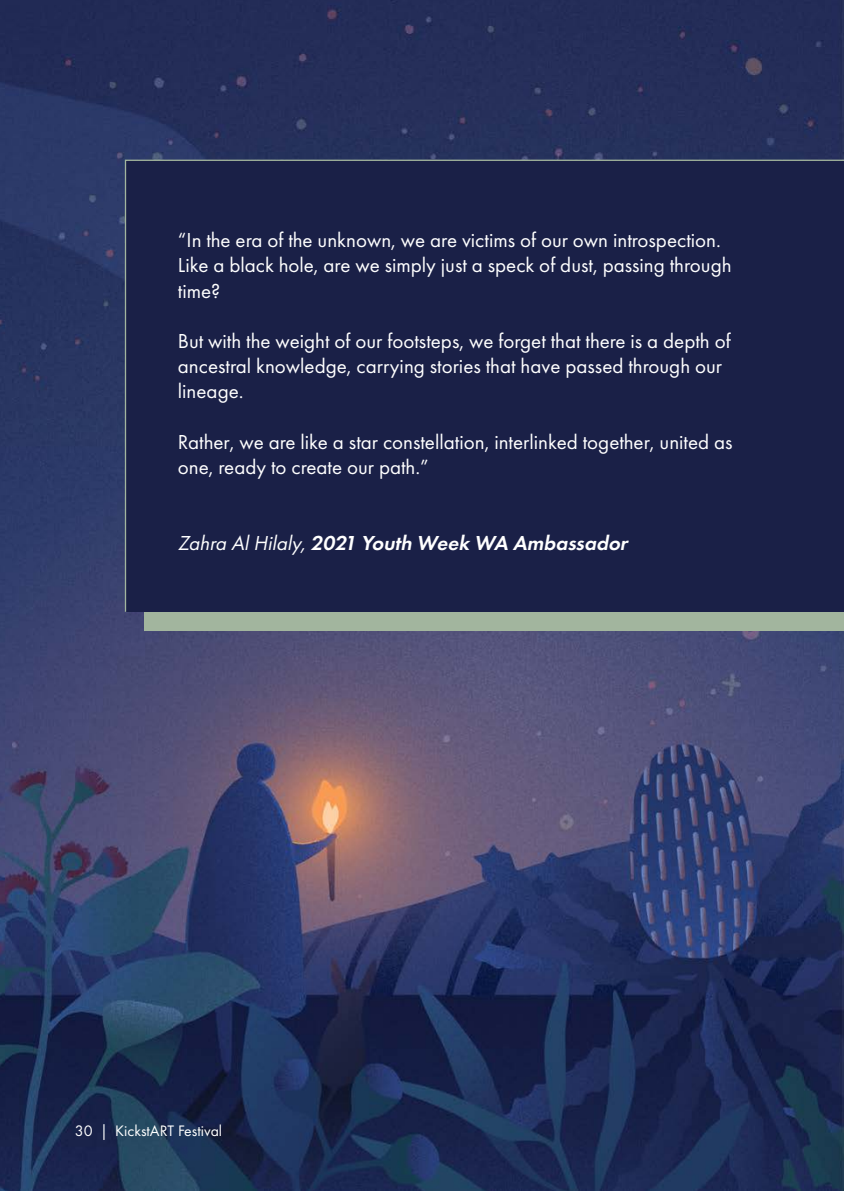
<style>
.page{position:relative;width:844px;height:1191px;background:#fff}
.page>*{position:absolute;margin:0;border:0;box-sizing:border-box;transform-origin:0 0}
.t1{font:21px/25.2px "Futura PT";color:#fff}
.t2{font:italic 600 21px "Futura PT";color:#fff}
.t3{font:15.75px "Futura PT";color:#fff}
.s1{font-weight:400}
</style>
<div class="page">
<img style="left:0;top:0;width:843px;height:1191px">
<div style="left:144px;top:612px;width:699px;height:19px;background:#a2b59e"></div>
<div style="left:125px;top:160px;width:718px;height:452px;background:#1a2047"></div>
<p class="t1" style="left:178px;top:227px;width:555px">“In the era of the unknown, we are victims of our own introspection.<br>Like a black hole, are we simply just a speck of dust, passing through time?</p>
<p class="t1" style="left:178px;top:328px;width:554px">But with the weight of our footsteps, we forget that there is a depth of ancestral knowledge, carrying stories that have passed through our lineage.</p>
<p class="t1" style="left:178px;top:429px;width:556px">Rather, we are like a star constellation, interlinked together, united as one, ready to create our path.”</p>
<p class="t2" style="left:178px;top:529px;width:455px"><span class="s1">Zahra AlHilaly,</span>2021 Youth Week WA Ambassador</p>
<p class="t3" style="left:75px;top:1121px;width:149px">30 | KickstART Festival</p>
</div>
